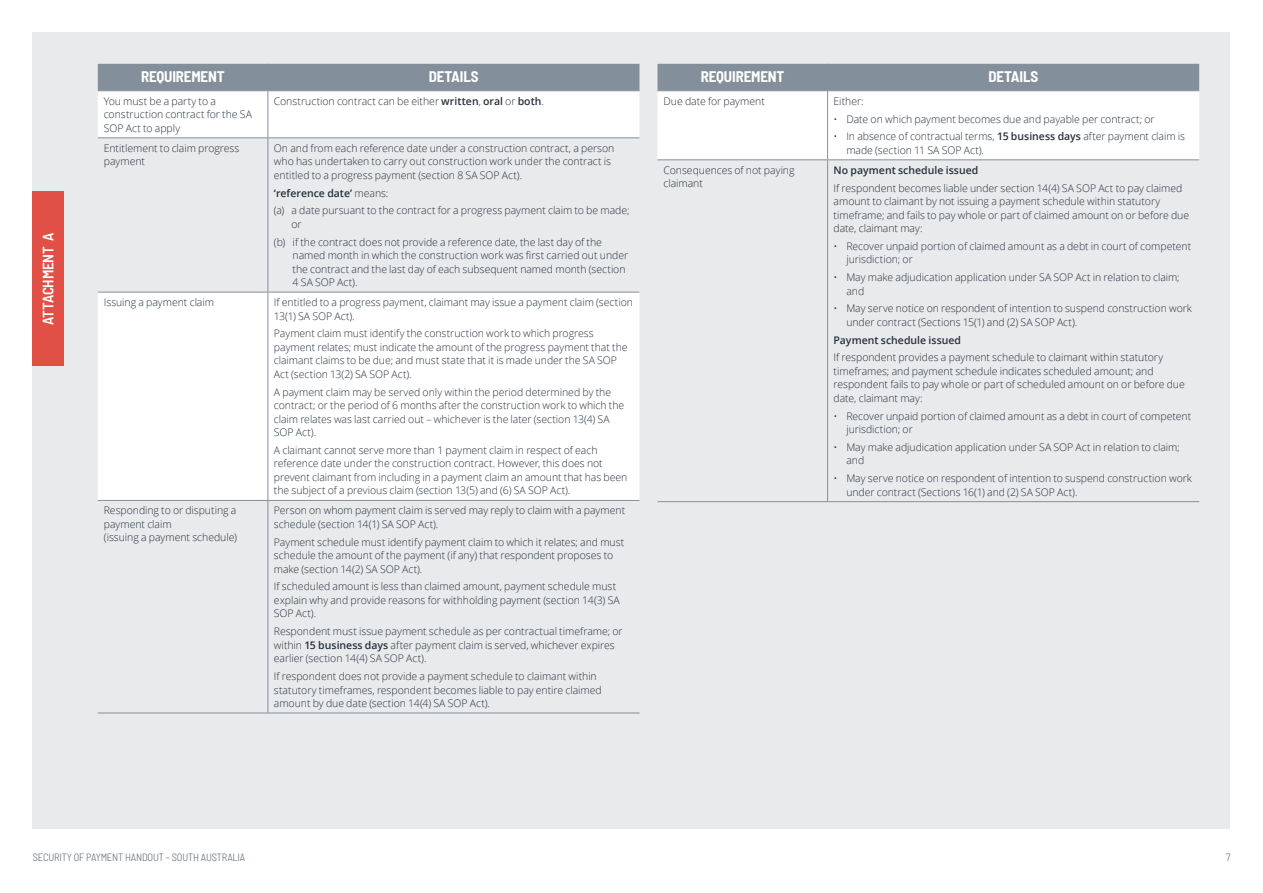
<style>
.page{position:relative;width:1263px;height:893px;background:#fff}
.page>*{position:absolute;margin:0;border:0;box-sizing:border-box;transform-origin:0 0}
.tabel_header{font:700 semi-condensed 15px "Barlow";letter-spacing:-.01em;color:#fff}
.Tab{font:600 semi-condensed 15px "Barlow";letter-spacing:-.01em;color:#fff}
.Open_7_9_1mm{font:300 10.5px/13.5px "Open Sans";letter-spacing:-.005em;color:#26313d}
.t1{font:300 10.5px/13.5px "Open Sans";letter-spacing:-.005em;color:#26313f}
.Open_7_9_1mm-2{font:600 10.5px "Open Sans";color:#26313d}
.t2{font:300 semi-condensed 10.5px "Barlow";letter-spacing:-.015em;color:#566370}
.s1{font-weight:600}
.s2{font-weight:300}
</style>
<div class="page">
<div style="left:33px;top:33px;width:1197px;height:796px;background:#e9eaec"></div>
<div style="left:33px;top:191px;width:31px;height:175px;background:#e15047"></div>
<svg style="left:98px;top:91px;width:541px;height:409px;fill:#fff"></svg>
<hr style="left:267px;top:91px;width:1px;height:46px;background:#848f9c">
<hr style="left:98px;top:137px;width:170px;height:1px;background:#848f9c">
<hr style="left:268px;top:137px;width:371px;height:1px;background:#848f9c">
<hr style="left:267px;top:138px;width:1px;height:154px;background:#848f9c">
<hr style="left:98px;top:292px;width:170px;height:1px;background:#848f9c">
<hr style="left:268px;top:292px;width:371px;height:1px;background:#848f9c">
<hr style="left:267px;top:292px;width:1px;height:208px;background:#848f9c">
<hr style="left:98px;top:500px;width:170px;height:1px;background:#848f9c">
<hr style="left:268px;top:500px;width:371px;height:1px;background:#848f9c">
<hr style="left:267px;top:501px;width:1px;height:212px;background:#848f9c">
<hr style="left:98px;top:713px;width:170px;height:1px;background:#848f9c">
<hr style="left:268px;top:713px;width:371px;height:1px;background:#848f9c">
<div style="left:98px;top:64px;width:541px;height:26px;background:#848f9c"></div>
<hr style="left:98px;top:90px;width:170px;height:1px;background:#848f9c">
<hr style="left:268px;top:90px;width:371px;height:1px;background:#848f9c">
<hr style="left:827px;top:160px;width:1px;height:341px;background:#848f9c">
<svg style="left:657px;top:64px;width:542px;height:96px;background:#dbdee2"></svg>
<hr style="left:657px;top:90px;width:171px;height:1px;background:#848f9c">
<hr style="left:828px;top:90px;width:371px;height:1px;background:#848f9c">
<hr style="left:657px;top:501px;width:171px;height:1px;background:#848f9c">
<hr style="left:828px;top:501px;width:371px;height:1px;background:#848f9c">
<p class="Tab" style="left:37px;top:325px;width:94px;rotate:-90deg">ATTACHMENT A</p>
<p class="tabel_header" style="left:141px;top:67px;width:85px">REQUIREMENT</p>
<p class="tabel_header" style="left:429px;top:67px;width:51px">DETAILS</p>
<p class="Open_7_9_1mm" style="left:104px;top:94px;width:150px">You must be a party to a construction contract for the SA<br>SOP Act to apply</p>
<p class="Open_7_9_1mm" style="left:274px;top:94px;width:271px">Construction contract can be either <span class="s1">written</span>, <span class="s1">oral</span> or <span class="s1">both</span>.</p>
<p class="Open_7_9_1mm" style="left:104px;top:141px;width:137px">Entitlement to claim progress payment</p>
<p class="Open_7_9_1mm" style="left:274px;top:141px;width:342px">On and from each reference date under a construction contract, a person who has undertaken to carry out construction work under the contract is entitled to a progress payment (section 8 SA SOP Act).</p>
<p class="Open_7_9_1mm-2" style="left:274px;top:186px;width:116px">‘reference date’ <span class="s2">means:</span></p>
<p class="Open_7_9_1mm" style="left:292px;top:204px;width:339px;text-indent:-18px">(a) a date pursuant to the contract for a progress payment claim to be made; or</p>
<p class="Open_7_9_1mm" style="left:293px;top:235px;width:337px;text-indent:-19px">(b) if the contract does not provide a reference date, the last day of the named month in which the construction work was first carried out under the contract and the last day of each subsequent named month (section 4 SA SOP Act).</p>
<p class="Open_7_9_1mm" style="left:104px;top:295px;width:112px">Issuing a payment claim</p>
<p class="Open_7_9_1mm" style="left:274px;top:295px;width:361px">If entitled to a progress payment, claimant may issue a payment claim (section<br>13(1) SA SOP Act).</p>
<p class="Open_7_9_1mm" style="left:274px;top:327px;width:355px">Payment claim must identify the construction work to which progress payment relates; must indicate the amount of the progress payment that the claimant claims to be due; and must state that it is made under the SA SOP Act (section 13(2) SA SOP Act).</p>
<p class="Open_7_9_1mm" style="left:274px;top:385px;width:352px">A payment claim may be served only within the period determined by the contract; or the period of 6 months after the construction work to which the claim relates was last carried out – whichever is the later (section 13(4) SA SOP Act).</p>
<p class="Open_7_9_1mm" style="left:274px;top:443px;width:355px">A claimant cannot serve more than 1 payment claim in respect of each reference date under the construction contract. However, this does not prevent claimant from including in a payment claim an amount that has been the subject of a previous claim (section 13(5) and (6) SA SOP Act).</p>
<p class="Open_7_9_1mm" style="left:104px;top:504px;width:135px">Responding to or disputing a payment claim<br>(issuing a payment schedule)</p>
<p class="Open_7_9_1mm" style="left:274px;top:504px;width:353px">Person on whom payment claim is served may reply to claim with a payment schedule (section 14(1) SA SOP Act).</p>
<p class="Open_7_9_1mm" style="left:274px;top:535px;width:352px">Payment schedule must identify payment claim to which it relates; and must schedule the amount of the payment (if any) that respondent proposes to make (section 14(2) SA SOP Act).</p>
<p class="Open_7_9_1mm" style="left:274px;top:580px;width:347px">If scheduled amount is less than claimed amount, payment schedule must explain why and provide reasons for withholding payment (section 14(3) SA<br>SOP Act).</p>
<p class="Open_7_9_1mm" style="left:274px;top:624px;width:350px">Respondent must issue payment schedule as per contractual timeframe; or within <span class="s1">15 business days</span> after payment claim is served, whichever expires earlier (section 14(4) SA SOP Act).</p>
<p class="Open_7_9_1mm" style="left:274px;top:669px;width:329px">If respondent does not provide a payment schedule to claimant within statutory timeframes, respondent becomes liable to pay entire claimed amount by due date (section 14(4) SA SOP Act).</p>
<p class="tabel_header" style="left:701px;top:67px;width:85px">REQUIREMENT</p>
<p class="tabel_header" style="left:988px;top:67px;width:51px">DETAILS</p>
<p class="Open_7_9_1mm" style="left:663px;top:94px;width:103px">Due date for payment</p>
<p class="Open_7_9_1mm" style="left:834px;top:94px;width:32px">Either:</p>
<p class="t1" style="left:834px;top:112px;width:322px">• Date on which payment becomes due and payable per contract; or</p>
<p class="t1" style="left:846px;top:129px;width:340px;text-indent:-13px">• In absence of contractual terms, <span class="s1">15 business days</span> after payment claim is made (section 11 SA SOP Act).</p>
<p class="Open_7_9_1mm" style="left:663px;top:163px;width:133px">Consequences of not paying claimant</p>
<p class="Open_7_9_1mm-2" style="left:834px;top:163px;width:146px">No payment schedule issued</p>
<p class="Open_7_9_1mm" style="left:834px;top:181px;width:357px">If respondent becomes liable under section 14(4) SA SOP Act to pay claimed amount to claimant by not issuing a payment schedule within statutory timeframe; and fails to pay whole or part of claimed amount on or before due date, claimant may:</p>
<p class="t1" style="left:846px;top:239px;width:346px;text-indent:-13px">• Recover unpaid portion of claimed amount as a debt in court of competent jurisdiction; or</p>
<p class="t1" style="left:846px;top:270px;width:335px;text-indent:-13px">• May make adjudication application under SA SOP Act in relation to claim; and</p>
<p class="t1" style="left:846px;top:302px;width:347px;text-indent:-13px">• May serve notice on respondent of intention to suspend construction work under contract (Sections 15(1) and (2) SA SOP Act).</p>
<p class="Open_7_9_1mm-2" style="left:834px;top:333px;width:129px">Payment schedule issued</p>
<p class="Open_7_9_1mm" style="left:834px;top:351px;width:353px">If respondent provides a payment schedule to claimant within statutory timeframes; and payment schedule indicates scheduled amount; and respondent fails to pay whole or part of scheduled amount on or before due date, claimant may:</p>
<p class="t1" style="left:846px;top:409px;width:346px;text-indent:-13px">• Recover unpaid portion of claimed amount as a debt in court of competent jurisdiction; or</p>
<p class="t1" style="left:846px;top:440px;width:335px;text-indent:-13px">• May make adjudication application under SA SOP Act in relation to claim; and</p>
<p class="t1" style="left:846px;top:471px;width:347px;text-indent:-13px">• May serve notice on respondent of intention to suspend construction work under contract (Sections 16(1) and (2) SA SOP Act).</p>
<p class="t2" style="left:33px;top:851px;width:214px">SECURITY OF PAYMENT HANDOUT – SOUTH AUSTRALIA</p>
<p class="t2" style="left:1226px;top:851px;width:6px">7</p>
</div>
